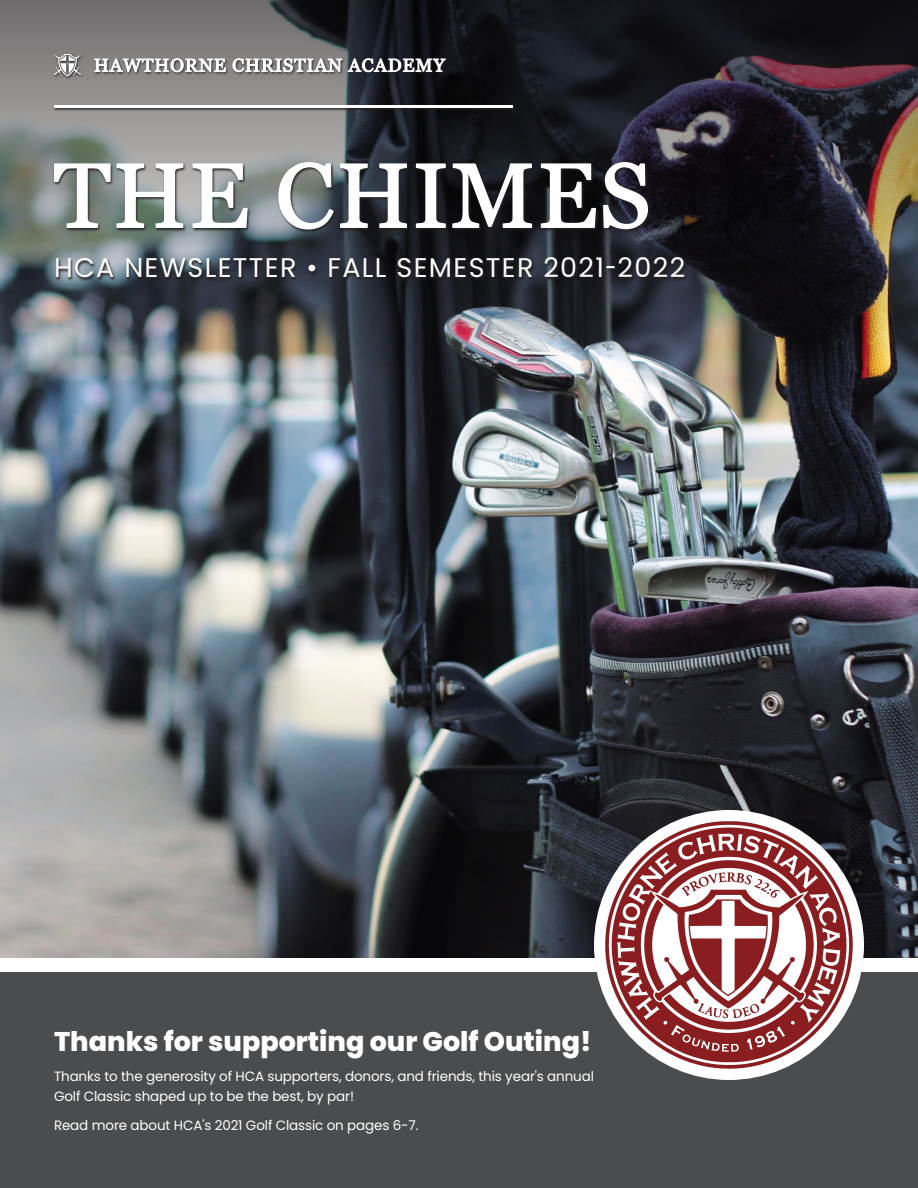
<style>
.page{position:relative;width:918px;height:1188px;background:#fff}
.page>*{position:absolute;margin:0;border:0;box-sizing:border-box;transform-origin:0 0}
.t1{font:27px "Poppins";letter-spacing:.05em;color:#fff}
.t2{font:800 27px "Poppins";color:#fff}
.t3{font:13.5px/20.2px "Poppins";letter-spacing:-.01em;color:#fff}
</style>
<div class="page">
<img style="left:0;top:360px;width:918px;height:598px">
<div style="left:0;top:972px;width:918px;height:216px;background:#4b4c4d"></div>
<div style="left:594px;top:810px;width:270px;height:270px;background:#fff;border-radius:50%"></div>
<svg style="left:605px;top:821px;width:248px;height:248px"></svg>
<img style="left:0;top:0;width:918px;height:360px">
<svg style="left:53px;top:53px;width:635px;height:229px;background:#44464b"></svg>
<svg style="left:53px;top:161px;width:596px;height:69px"></svg>
<svg style="left:54px;top:54px;width:27px;height:23px"></svg>
<svg style="left:94px;top:56px;width:352px;height:16px"></svg>
<hr style="left:54px;top:105px;width:459px;height:3px;background:#fff">
<p class="t1" style="left:54px;top:252px;width:633px">HCA NEWSLETTER • FALL SEMESTER 2021-2022</p>
<p class="t2" style="left:54px;top:1025px;width:539px">Thanks for supporting our Golf Outing!</p>
<p class="t3" style="left:54px;top:1066px;width:542px">Thanks to the generosity of HCA supporters, donors, and friends, this year's annual<br>Golf Classic shaped up to be the best, by par!</p>
<p class="t3" style="left:54px;top:1115px;width:366px">Read more about HCA's 2021 Golf Classic on pages 6-7.</p>
</div>
